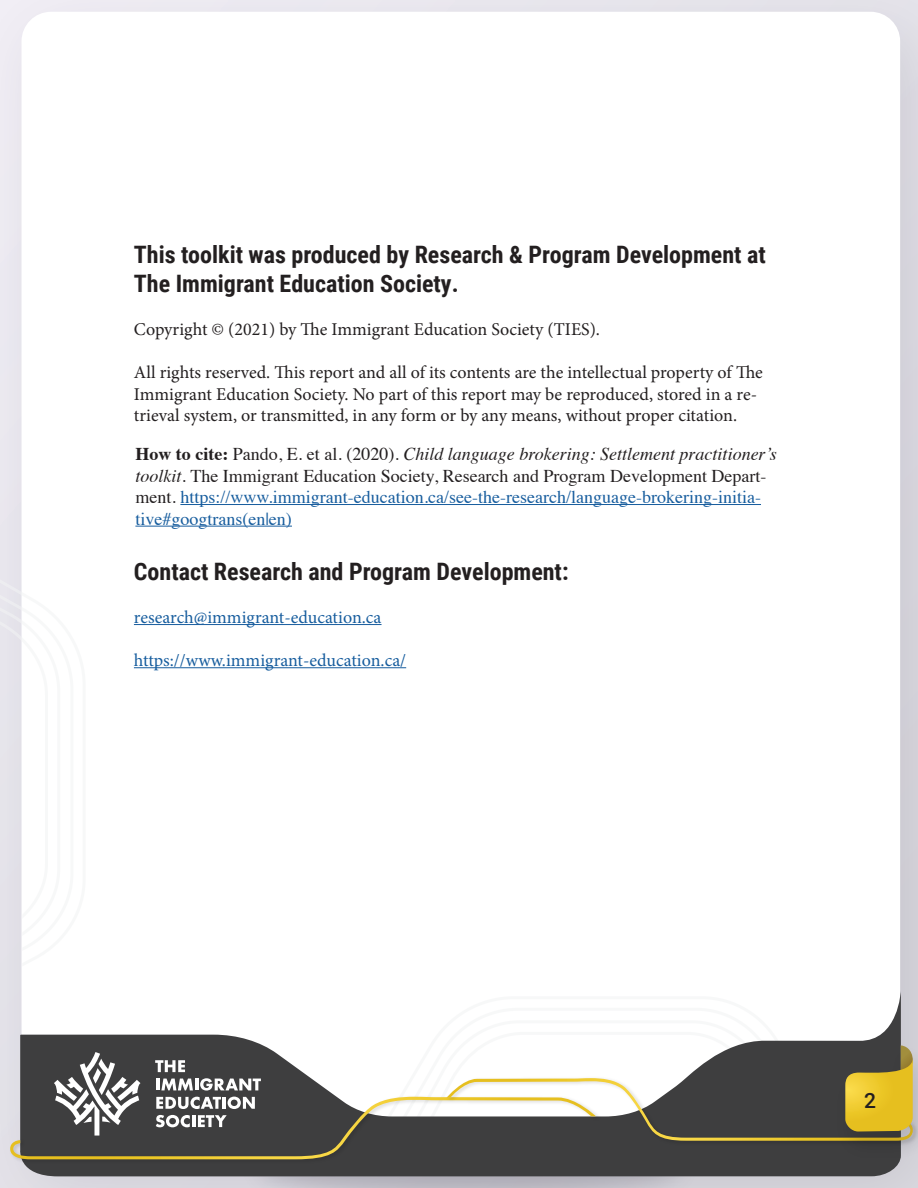
<style>
.page{position:relative;width:918px;height:1188px;background:#fff}
.page>*{position:absolute;margin:0;border:0;box-sizing:border-box;transform-origin:0 0}
.t1{font:700 24px/28.8px "Roboto Condensed";color:#231f20}
.t2{font:500 21px "Roboto";color:#231f20}
.t3{font:18px/21.6px "Minion Pro";color:#231f20}
.t4{font:18px/21.6px "Times";color:#175d9e}
.t5{font:18px "Minion Pro";color:#175d9e}
.s1{color:#175d9e}
.s2{font-weight:700;color:#231f20}
.s3{color:#231f20}
.s4{font-style:italic;color:#231f20}
</style>
<div class="page">
<img style="left:0;top:0;width:918px;height:1188px">
<div style="left:22px;top:12px;width:878px;height:1149px;background:#fff;border-radius:30px"></div>
<div style="left:0;top:536px;width:22px;height:436px;background:#e4e2ea"></div>
<svg style="left:18px;top:990px;width:883px;height:186px"></svg>
<img style="left:8px;top:1093px;width:596px;height:73px">
<img style="left:830px;top:1038px;width:88px;height:128px">
<svg style="left:10px;top:1019px;width:903px;height:140px"></svg>
<hr style="left:134px;top:624px;width:248px;height:1px;background:#175d9e">
<hr style="left:134px;top:667px;width:272px;height:1px;background:#175d9e">
<hr style="left:180px;top:504px;width:581px;height:1px;background:#175d9e">
<hr style="left:135px;top:526px;width:157px;height:1px;background:#175d9e">
<p class="t1" style="left:134px;top:239px;width:633px">This toolkit was produced by Research &amp; Program Development at<br>The Immigrant Education Society.</p>
<p class="t3" style="left:134px;top:318px;width:468px">Copyright © (2021) by The Immigrant Education Society (TIES).</p>
<p class="t3" style="left:134px;top:361px;width:630px">All rights reserved. This report and all of its contents are the intellectual property of The<br>Immigrant Education Society. No part of this report may be reproduced, stored in a re&shy;trieval system, or transmitted, in any form or by any means, without proper citation.</p>
<p class="t3" style="left:134px;top:448px;width:644px">How to cite: The Immigrant Education Society. (2021). Child language brokering: Toolkit #2. Managing negative thoughts and feelings. <span class="s1">https://www.immigrant-education.ca/</span></p>
<p class="t4" style="left:135px;top:442px;width:643px"><span class="s2">How to cite:</span> <span class="s3">Pando, E. et al. (2020).</span> <span class="s4">Child language brokering: Settlement practitioner’s toolkit.</span> <span class="s3">The Immigrant Education Society, Research and Program Development Depart&shy;ment.</span> https://www.immigrant-education.ca/see-the-research/language-brokering-initia&shy;tive#googtrans(en|en)</p>
<p class="t1" style="left:134px;top:556px;width:436px">Contact Research and Program Development:</p>
<p class="t5" style="left:134px;top:605px;width:249px">research@immigrant-education.ca</p>
<p class="t5" style="left:134px;top:648px;width:274px">https://www.immigrant-education.ca/</p>
<p class="t2" style="left:864px;top:1086px;width:13px">2</p>
</div>
